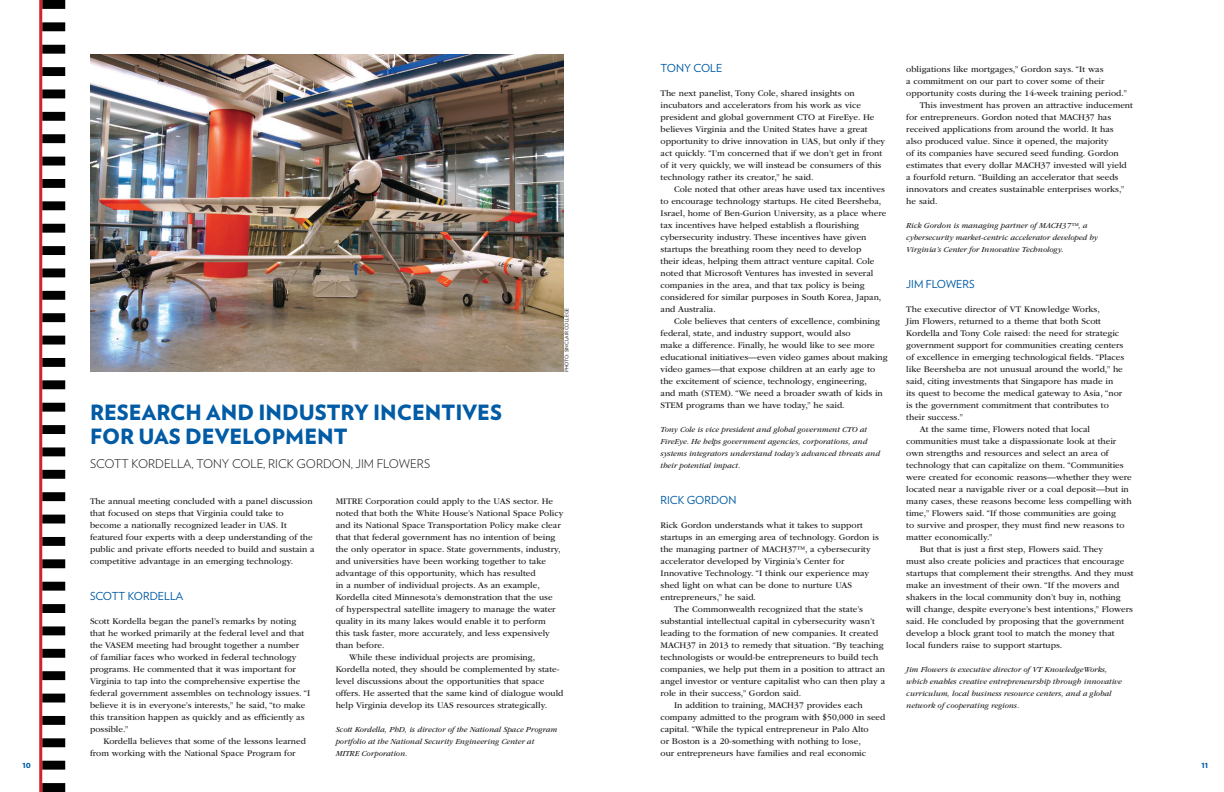
<style>
.page{position:relative;width:1224px;height:792px;background:#fff}
.page>*{position:absolute;margin:0;border:0;box-sizing:border-box;transform-origin:0 0}
.headline{font:900 21px/24px "Verlag";color:#015ba5}
.Speaker{font:300 12px "Verlag";color:#231f20}
.subhead{font:11px "Verlag";color:#015ba5}
.text_indent{font:9px/12px "ITC Garamond MM 405 625";color:#231f20}
.Text_1st{font:9px/12px "ITC Garamond MM 405 625";color:#231f20}
.text_bio{font:8px/12px "ITC Garamond MM It 405 625";color:#231f20}
.t1{font:900 7px "Verlag";color:#015ba5}
.photo_credit{font:5px "Verlag";color:#231f20}
</style>
<div class="page">
<svg style="left:42px;top:0;width:23px;height:792px"></svg>
<hr style="left:39px;top:0;width:3px;height:792px;background:#d1232a">
<img style="left:90px;top:54px;width:473px;height:318px">
<p class="photo_credit" style="left:563px;top:372px;width:66px;rotate:-90deg">PHOTO: SINCLAIR COLLEGE</p>
<p class="headline" style="left:90px;top:399px;width:414px">RESEARCH AND INDUSTRY INCENTIVES<br>FOR UAS DEVELOPMENT</p>
<p class="Speaker" style="left:90px;top:455px;width:342px">SCOTT KORDELLA, TONY COLE, RICK GORDON, JIM FLOWERS</p>
<p class="Text_1st" style="left:90px;top:495px;width:226px">The annual meeting concluded with a panel discussion that focused on steps that Virginia could take to become a nationally recognized leader in UAS. It featured four experts with a deep understanding of the public and private efforts needed to build and sustain a competitive advantage in an emerging technology.</p>
<p class="subhead" style="left:90px;top:588px;width:95px">SCOTT KORDELLA</p>
<p class="Text_1st" style="left:90px;top:615px;width:222px">Scott Kordella began the panel’s remarks by noting that he worked primarily at the federal level and that the VASEM meeting had brought together a number<br>of familiar faces who worked in federal technology programs. He commented that it was important for Virginia to tap into the comprehensive expertise the federal government assembles on technology issues. “I believe it is in everyone’s interests,” he said, “to make this transition happen as quickly and as efficiently as possible.”</p>
<p class="text_indent" style="left:90px;top:735px;width:218px;text-indent:14px">Kordella believes that some of the lessons learned from working with the National Space Program for</p>
<p class="text_indent" style="left:336px;top:495px;width:229px">MITRE Corporation could apply to the UAS sector. He noted that both the White House’s National Space Policy and its National Space Transportation Policy make clear that that federal government has no intention of being the only operator in space. State governments, industry, and universities have been working together to take advantage of this opportunity, which has resulted<br>in a number of individual projects. As an example, Kordella cited Minnesota’s demonstration that the use<br>of hyperspectral satellite imagery to manage the water quality in its many lakes would enable it to perform<br>this task faster, more accurately, and less expensively than before.</p>
<p class="text_indent" style="left:336px;top:651px;width:229px;text-indent:14px">While these individual projects are promising, Kordella noted, they should be complemented by state&shy;level discussions about the opportunities that space offers. He asserted that the same kind of dialogue would help Virginia develop its UAS resources strategically.</p>
<p class="text_bio" style="left:336px;top:724px;width:223px">Scott Kordella, PhD, is director of the National Space Program portfolio at the National Security Engineering Center at<br>MITRE Corporation.</p>
<p class="subhead" style="left:661px;top:60px;width:63px">TONY COLE</p>
<p class="Text_1st" style="left:661px;top:87px;width:226px">The next panelist, Tony Cole, shared insights on incubators and accelerators from his work as vice president and global government CTO at FireEye. He believes Virginia and the United States have a great opportunity to drive innovation in UAS, but only if they act quickly. “I’m concerned that if we don’t get in front of it very quickly, we will instead be consumers of this technology rather its creator,” he said.</p>
<p class="text_indent" style="left:661px;top:183px;width:227px;text-indent:14px">Cole noted that other areas have used tax incentives to encourage technology startups. He cited Beersheba, Israel, home of Ben-Gurion University, as a place where tax incentives have helped establish a flourishing cybersecurity industry. These incentives have given startups the breathing room they need to develop<br>their ideas, helping them attract venture capital. Cole noted that Microsoft Ventures has invested in several companies in the area, and that tax policy is being considered for similar purposes in South Korea, Japan, and Australia.</p>
<p class="text_indent" style="left:661px;top:315px;width:229px;text-indent:14px">Cole believes that centers of excellence, combining federal, state, and industry support, would also<br>make a difference. Finally, he would like to see more educational initiatives—even video games about making video games—that expose children at an early age to the excitement of science, technology, engineering,<br>and math (STEM). “We need a broader swath of kids in STEM programs than we have today,” he said.</p>
<p class="text_bio" style="left:661px;top:424px;width:221px">Tony Cole is vice president and global government CTO at FireEye. He helps government agencies, corporations, and systems integrators understand today’s advanced threats and their potential impact.</p>
<p class="subhead" style="left:661px;top:492px;width:77px">RICK GORDON</p>
<p class="Text_1st" style="left:661px;top:519px;width:220px">Rick Gordon understands what it takes to support startups in an emerging area of technology. Gordon is the managing partner of MACH37™, a cybersecurity accelerator developed by Virginia’s Center for Innovative Technology. “I think our experience may shed light on what can be done to nurture UAS entrepreneurs,” he said.</p>
<p class="text_indent" style="left:661px;top:603px;width:226px;text-indent:14px">The Commonwealth recognized that the state’s substantial intellectual capital in cybersecurity wasn’t leading to the formation of new companies. It created MACH37 in 2013 to remedy that situation. “By teaching technologists or would-be entrepreneurs to build tech companies, we help put them in a position to attract an angel investor or venture capitalist who can then play a role in their success,” Gordon said.</p>
<p class="text_indent" style="left:661px;top:699px;width:226px;text-indent:14px">In addition to training, MACH37 provides each company admitted to the program with $50,000 in seed capital. “While the typical entrepreneur in Palo Alto<br>or Boston is a 20-something with nothing to lose,<br>our entrepreneurs have families and real economic</p>
<p class="text_indent" style="left:906px;top:63px;width:222px">obligations like mortgages,” Gordon says. “It was<br>a commitment on our part to cover some of their opportunity costs during the 14-week training period.”</p>
<p class="text_indent" style="left:906px;top:99px;width:228px;text-indent:14px">This investment has proven an attractive inducement for entrepreneurs. Gordon noted that MACH37 has received applications from around the world. It has<br>also produced value. Since it opened, the majority<br>of its companies have secured seed funding. Gordon estimates that every dollar MACH37 invested will yield a fourfold return. “Building an accelerator that seeds innovators and creates sustainable enterprises works,” he said.</p>
<p class="text_bio" style="left:906px;top:220px;width:193px">Rick Gordon is managing partner of MACH37™, a cybersecurity market-centric accelerator developed by<br>Virginia’s Center for Innovative Technology.</p>
<p class="subhead" style="left:906px;top:276px;width:70px">JIM FLOWERS</p>
<p class="Text_1st" style="left:906px;top:303px;width:195px">The executive director of VT Knowledge Works,</p>
<p class="Text_1st" style="left:906px;top:315px;width:219px">Jim Flowers, returned to a theme that both Scott Kordella and Tony Cole raised: the need for strategic government support for communities creating centers of excellence in emerging technological fields. “Places like Beersheba are not unusual around the world,” he said, citing investments that Singapore has made in its quest to become the medical gateway to Asia, “nor is the government commitment that contributes to their success.”</p>
<p class="text_indent" style="left:906px;top:423px;width:227px;text-indent:14px">At the same time, Flowers noted that local communities must take a dispassionate look at their own strengths and resources and select an area of technology that can capitalize on them. “Communities were created for economic reasons—whether they were located near a navigable river or a coal deposit—but in many cases, these reasons become less compelling with time,” Flowers said. “If those communities are going<br>to survive and prosper, they must find new reasons to matter economically.”</p>
<p class="text_indent" style="left:906px;top:543px;width:229px;text-indent:14px">But that is just a first step, Flowers said. They<br>must also create policies and practices that encourage startups that complement their strengths. And they must make an investment of their own. “If the movers and shakers in the local community don’t buy in, nothing will change, despite everyone’s best intentions,” Flowers said. He concluded by proposing that the government develop a block grant tool to match the money that local funders raise to support startups.</p>
<p class="text_bio" style="left:906px;top:664px;width:217px">Jim Flowers is executive director of VT KnowledgeWorks, which enables creative entrepreneurship through innovative curriculum, local business resource centers, and a global network of cooperating regions.</p>
<p class="t1" style="left:22px;top:760px;width:10px">10</p>
<p class="t1" style="left:1202px;top:760px;width:8px">11</p>
</div>
